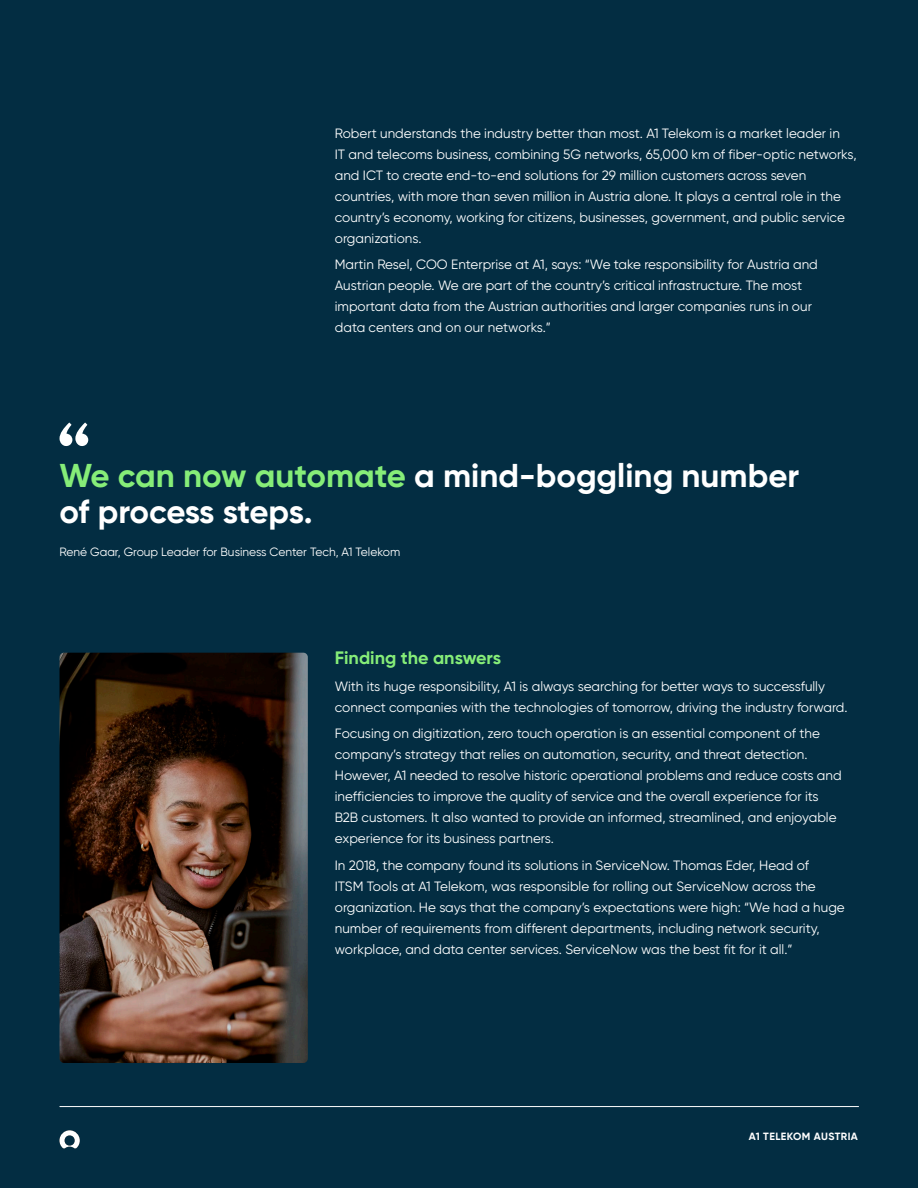
<style>
.page{position:relative;width:918px;height:1188px;background:#032d42}
.page>*{position:absolute;margin:0;border:0;box-sizing:border-box;transform-origin:0 0}
.t1{font:700 33px/36px "Gilroy";color:#fff}
.Body_Copy{font:700 18px "Gilroy";color:#86ed78}
.Body_Copy-2{font:13.5px/21px "Gilroy";color:#fff}
.Quote_1{font:12px "Gilroy";color:#fff}
.t2{font:700 10.5px "Gilroy";letter-spacing:.04em;color:#fff}
.s1{color:#86ed78}
</style>
<div class="page">
<hr style="left:60px;top:1106px;width:799px;height:1px;background:#fff">
<img style="left:60px;top:653px;width:248px;height:410px">
<svg style="left:60px;top:423px;width:28px;height:23px"></svg>
<svg style="left:59px;top:1130px;width:21px;height:19px"></svg>
<p class="Body_Copy-2" style="left:335px;top:123px;width:523px">Robert understands the industry better than most. A1 Telekom is a market leader in<br>IT and telecoms business, combining 5G networks, 65,000 km of fiber-optic networks, and ICT to create end-to-end solutions for 29 million customers across seven countries, with more than seven million in Austria alone. It plays a central role in the country’s economy, working for citizens, businesses, government, and public service organizations.</p>
<p class="Body_Copy-2" style="left:335px;top:254px;width:484px">Martin Resel, COO Enterprise at A1, says: “We take responsibility for Austria and Austrian people. We are part of the country’s critical infrastructure. The most important data from the Austrian authorities and larger companies runs in our data centers and on our networks.”</p>
<p class="t1" style="left:60px;top:457px;width:741px"><span class="s1">We can now automate</span> a mind-boggling number of process steps.</p>
<p class="Quote_1" style="left:60px;top:545px;width:342px">René Gaar, Group Leader for Business Center Tech, A1 Telekom</p>
<p class="Body_Copy" style="left:335px;top:647px;width:168px">Finding the answers</p>
<p class="Body_Copy-2" style="left:335px;top:676px;width:514px">With its huge responsibility, A1 is always searching for better ways to successfully connect companies with the technologies of tomorrow, driving the industry forward.</p>
<p class="Body_Copy-2" style="left:335px;top:723px;width:508px">Focusing on digitization, zero touch operation is an essential component of the company’s strategy that relies on automation, security, and threat detection.<br>However, A1 needed to resolve historic operational problems and reduce costs and inefficiencies to improve the quality of service and the overall experience for its B2B customers. It also wanted to provide an informed, streamlined, and enjoyable experience for its business partners.</p>
<p class="Body_Copy-2" style="left:335px;top:854px;width:511px">In 2018, the company found its solutions in ServiceNow. Thomas Eder, Head of<br>ITSM Tools at A1 Telekom, was responsible for rolling out ServiceNow across the organization. He says that the company’s expectations were high: “We had a huge number of requirements from different departments, including network security, workplace, and data center services. ServiceNow was the best fit for it all.”</p>
<p class="t2" style="left:749px;top:1129px;width:111px">A1 TELEKOM AUSTRIA</p>
</div>
